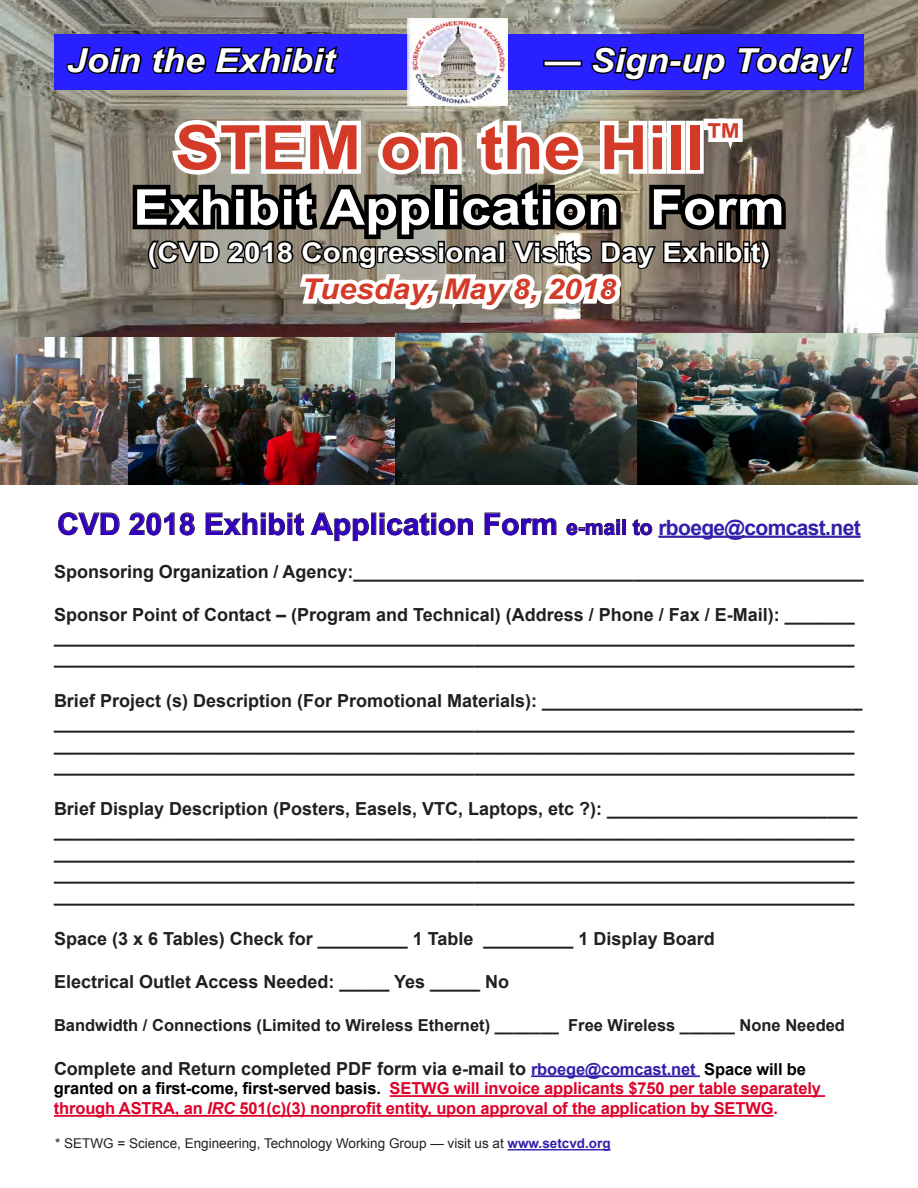
<style>
.page{position:relative;width:918px;height:1188px;background:#fff}
.page>*{position:absolute;margin:0;border:0;box-sizing:border-box;transform-origin:0 0}
.t1{font:700 61.5px "Arial";color:#d33b28;scale:1.09 1}
.t2{font:700 49.5px "Arial";color:#fff;scale:1.09 1}
.t3{font:italic 700 33px "Arial";color:#fff;scale:1.09 1}
.t4{font:700 30px "Arial";color:#3400bf}
.t5{font:italic 700 28.5px "Arial";color:#d33b28;scale:1.09 1}
.t6{font:700 27px "Arial";color:#fff;scale:1.09 1}
.t7{font:700 18px/21.6px "Arial";color:#231f20}
.t8{font:700 16.5px/19.8px "Arial";letter-spacing:-.01em;color:#df0029}
.t9{font:700 16.5px "Arial";color:#231f20}
.t10{font:13.5px "Arial";color:#231f20}
.s1{font-size:21px}
.s2{font-size:21px;color:#3120aa}
.s3{font-size:16.5px;color:#3120aa}
.s4{font-size:16.5px;color:#000}
.s5{color:#000}
.s6{font-style:italic}
.s7{font-weight:700;color:#3120aa}
</style>
<div class="page">
<img style="left:0;top:0;width:918px;height:338px">
<img style="left:0;top:338px;width:129px;height:146px">
<img style="left:129px;top:346px;width:266px;height:138px">
<img style="left:637px;top:333px;width:281px;height:151px">
<img style="left:395px;top:346px;width:242px;height:139px">
<div style="left:54px;top:34px;width:810px;height:56px;background:#2920ff"></div>
<hr style="left:508px;top:1149px;width:103px;height:1px;background:#3120aa">
<img style="left:408px;top:18px;width:100px;height:25px">
<img style="left:65px;top:43px;width:790px;height:303px">
<hr style="left:658px;top:536px;width:203px;height:2px;background:#3120aa">
<hr style="left:531px;top:1075px;width:169px;height:2px;background:#3120aa">
<hr style="left:390px;top:1095px;width:435px;height:2px;background:#df0029">
<hr style="left:54px;top:1115px;width:719px;height:2px;background:#df0029">
<svg style="left:58px;top:512px;width:62px;height:24px"></svg>
<svg style="left:129px;top:512px;width:66px;height:24px"></svg>
<svg style="left:205px;top:512px;width:99px;height:24px"></svg>
<svg style="left:310px;top:512px;width:59px;height:29px"></svg>
<svg style="left:380px;top:513px;width:93px;height:23px"></svg>
<svg style="left:484px;top:512px;width:73px;height:24px"></svg>
<svg style="left:566px;top:519px;width:59px;height:17px"></svg>
<svg style="left:632px;top:519px;width:21px;height:17px"></svg>
<p class="t3" style="left:67px;top:39px;width:247px">Join the Exhibit</p>
<p class="t3" style="left:545px;top:39px;width:283px">— Sign-up Today!</p>
<p class="t1" style="left:175px;top:107px;width:523px">STEM on the Hill<sup>™</sup></p>
<p class="t2" style="left:133px;top:175px;width:599px">Exhibit Application Form</p>
<p class="t6" style="left:148px;top:234px;width:573px">(CVD 2018 Congressional Visits Day Exhibit)</p>
<p class="t5" style="left:302px;top:271px;width:290px">Tuesday, May 8, 2018</p>
<p class="t4" style="left:57px;top:504px;width:805px">CVD 2018 Exhibit Application Form <span class="s1">e-mail to</span> <span class="s2">rboege@comcast.net</span></p>
<p class="t7" style="left:54px;top:561px;width:811px">Sponsoring Organization / Agency:___________________________________________________</p>
<p class="t7" style="left:54px;top:604px;width:802px;text-align:justify">Sponsor Point of Contact – (Program and Technical) (Address / Phone / Fax / E-Mail): _______ ________________________________________________________________________________ ________________________________________________________________________________</p>
<p class="t7" style="left:54px;top:691px;width:810px">Brief Project (s) Description (For Promotional Materials): ________________________________ ________________________________________________________________________________ ________________________________________________________________________________ ________________________________________________________________________________</p>
<p class="t7" style="left:54px;top:799px;width:805px">Brief Display Description (Posters, Easels, VTC, Laptops, etc ?): _________________________ ________________________________________________________________________________ ________________________________________________________________________________ ________________________________________________________________________________ ________________________________________________________________________________</p>
<p class="t7" style="left:54px;top:928px;width:662px">Space (3 x 6 Tables) Check for _________ 1 Table _________ 1 Display Board</p>
<p class="t7" style="left:54px;top:972px;width:457px">Electrical Outlet Access Needed: _____ Yes _____ No</p>
<p class="t9" style="left:54px;top:1015px;width:793px">Bandwidth / Connections (Limited to Wireless Ethernet) _______ Free Wireless ______ None Needed</p>
<p class="t7" style="left:54px;top:1058px;width:753px">Complete and Return completed PDF form via e-mail to <span class="s3">rboege@comcast.net</span> <span class="s4">Space will be</span></p>
<p class="t8" style="left:54px;top:1079px;width:768px"><span class="s5">granted on a first-come, first-served basis.</span> SETWG will invoice applicants $750 per table separately through ASTRA, an <span class="s6">IRC</span> 501(c)(3) nonprofit entity, upon approval of the application by SETWG.</p>
<p class="t10" style="left:55px;top:1135px;width:557px">* SETWG = Science, Engineering, Technology Working Group — visit us at <span class="s7">www.setcvd.org</span></p>
</div>
